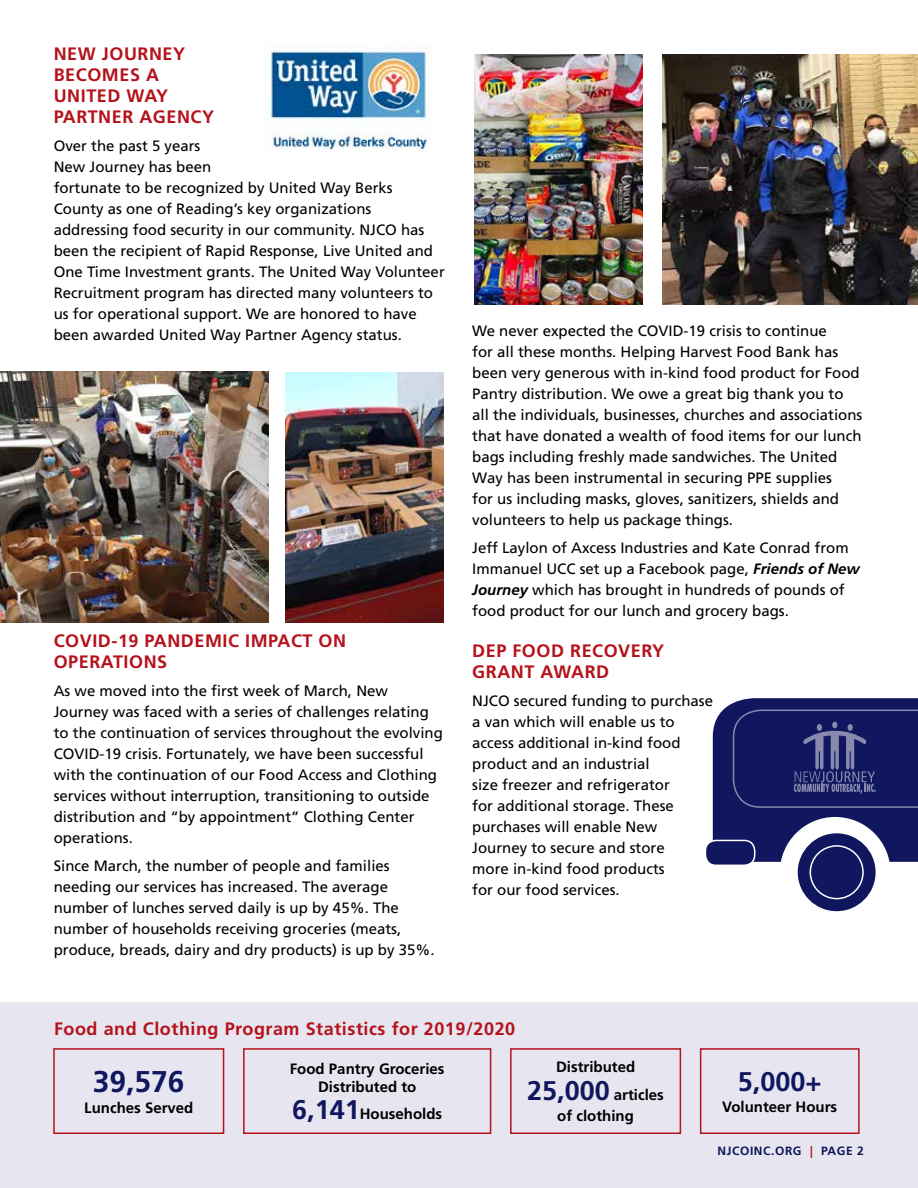
<style>
.page{position:relative;width:918px;height:1188px;background:#fff}
.page>*{position:absolute;margin:0;border:0;box-sizing:border-box;transform-origin:0 0}
.t1{font:700 30px "Frutiger";color:#11175e}
.t2{font:700 27px "Frutiger";color:#11175e}
.t3{font:700 18px/21px "Frutiger";letter-spacing:.03em;color:#b5121b}
.t4{font:15px/21px "Frutiger";color:#000}
.t5{font:700 15px/18px "Frutiger";color:#000;text-align:center}
.t6{font:700 12px "Frutiger";letter-spacing:.05em;color:#11175e}
.s1{font-weight:700;font-style:italic}
.s2{font-size:27px;color:#11175e}
.s3{color:#b5121b}
</style>
<div class="page">
<div style="left:0;top:1002px;width:918px;height:186px;background:#e7e6f0"></div>
<img style="left:265px;top:44px;width:168px;height:107px">
<div style="left:700px;top:1048px;width:160px;height:86px;border:2px solid #b5121b"></div>
<div style="left:53px;top:1048px;width:171px;height:86px;border:2px solid #b5121b"></div>
<div style="left:243px;top:1048px;width:248px;height:86px;border:2px solid #b5121b"></div>
<div style="left:510px;top:1048px;width:171px;height:86px;border:2px solid #b5121b"></div>
<img style="left:0;top:372px;width:269px;height:250px">
<img style="left:662px;top:54px;width:256px;height:250px">
<img style="left:475px;top:54px;width:168px;height:250px">
<img style="left:285px;top:373px;width:159px;height:249px">
<div style="left:798px;top:833px;width:78px;height:78px;background:#11175e;border-radius:50%"></div>
<div style="left:810px;top:845px;width:54px;height:54px;border:2px solid #fff;border-radius:50%"></div>
<div style="left:705px;top:840px;width:50px;height:25px;background:#11175e;border-radius:10px"></div>
<div style="left:705px;top:840px;width:50px;height:26px;border:2px solid #fff;border-radius:10px"></div>
<svg style="left:705px;top:698px;width:213px;height:164px"></svg>
<p class="t3" style="left:54px;top:43px;width:162px">NEW JOURNEY<br>BECOMES A<br>UNITED WAY<br>PARTNER AGENCY</p>
<p class="t4" style="left:54px;top:135px;width:393px">Over the past 5 years<br>New Journey has been<br>fortunate to be recognized by United Way Berks County as one of Reading’s key organizations addressing food security in our community. NJCO has been the recipient of Rapid Response, Live United and One Time Investment grants. The United Way Volunteer Recruitment program has directed many volunteers to us for operational support. We are honored to have been awarded United Way Partner Agency status.</p>
<p class="t3" style="left:54px;top:631px;width:294px">COVID-19 PANDEMIC IMPACT ON<br>OPERATIONS</p>
<p class="t4" style="left:54px;top:680px;width:391px">As we moved into the first week of March, New Journey was faced with a series of challenges relating to the continuation of services throughout the evolving COVID-19 crisis. Fortunately, we have been successful with the continuation of our Food Access and Clothing services without interruption, transitioning to outside distribution and “by appointment” Clothing Center operations.</p>
<p class="t4" style="left:54px;top:855px;width:382px">Since March, the number of people and families needing our services has increased. The average number of lunches served daily is up by 45%. The number of households receiving groceries (meats, produce, breads, dairy and dry products) is up by 35%.</p>
<p class="t4" style="left:472px;top:320px;width:392px">We never expected the COVID-19 crisis to continue<br>for all these months. Helping Harvest Food Bank has been very generous with in-kind food product for Food Pantry distribution. We owe a great big thank you to all the individuals, businesses, churches and associations that have donated a wealth of food items for our lunch bags including freshly made sandwiches. The United Way has been instrumental in securing PPE supplies<br>for us including masks, gloves, sanitizers, shields and volunteers to help us package things.</p>
<p class="t4" style="left:472px;top:537px;width:389px">Jeff Laylon of Axcess Industries and Kate Conrad from Immanuel UCC set up a Facebook page, <span class="s1">Friends of New Journey</span> which has brought in hundreds of pounds of food product for our lunch and grocery bags.</p>
<p class="t3" style="left:472px;top:640px;width:194px">DEP FOOD RECOVERY<br>GRANT AWARD</p>
<p class="t4" style="left:472px;top:690px;width:242px">NJCO secured funding to purchase a van which will enable us to access additional in-kind food product and an industrial<br>size freezer and refrigerator<br>for additional storage. These purchases will enable New<br>Journey to secure and store<br>more in-kind food products<br>for our food services.</p>
<p class="t3" style="left:54px;top:1018px;width:463px">Food and Clothing Program Statistics for 2019/2020</p>
<h1 class="t1" style="left:93px;top:1064px;width:93px">39,576</h1>
<p class="t5" style="left:84px;top:1099px;width:111px">Lunches Served</p>
<p class="t5" style="left:290px;top:1060px;width:156px">Food Pantry Groceries<br>Distributed to</p>
<p class="t5" style="left:292px;top:1105px;width:152px"><span class="s2">6,141</span>Households</p>
<p class="t5" style="left:527px;top:1053px;width:138px;line-height:27.8px">Distributed<br><span class="s2">25,000</span> articles</p>
<p class="t5" style="left:557px;top:1107px;width:78px">of clothing</p>
<h2 class="t2" style="left:738px;top:1065px;width:85px">5,000+</h2>
<p class="t5" style="left:722px;top:1098px;width:117px">Volunteer Hours</p>
<p class="t6" style="left:718px;top:1144px;width:148px">NJCOINC.ORG <span class="s3">|</span> PAGE 2</p>
</div>
